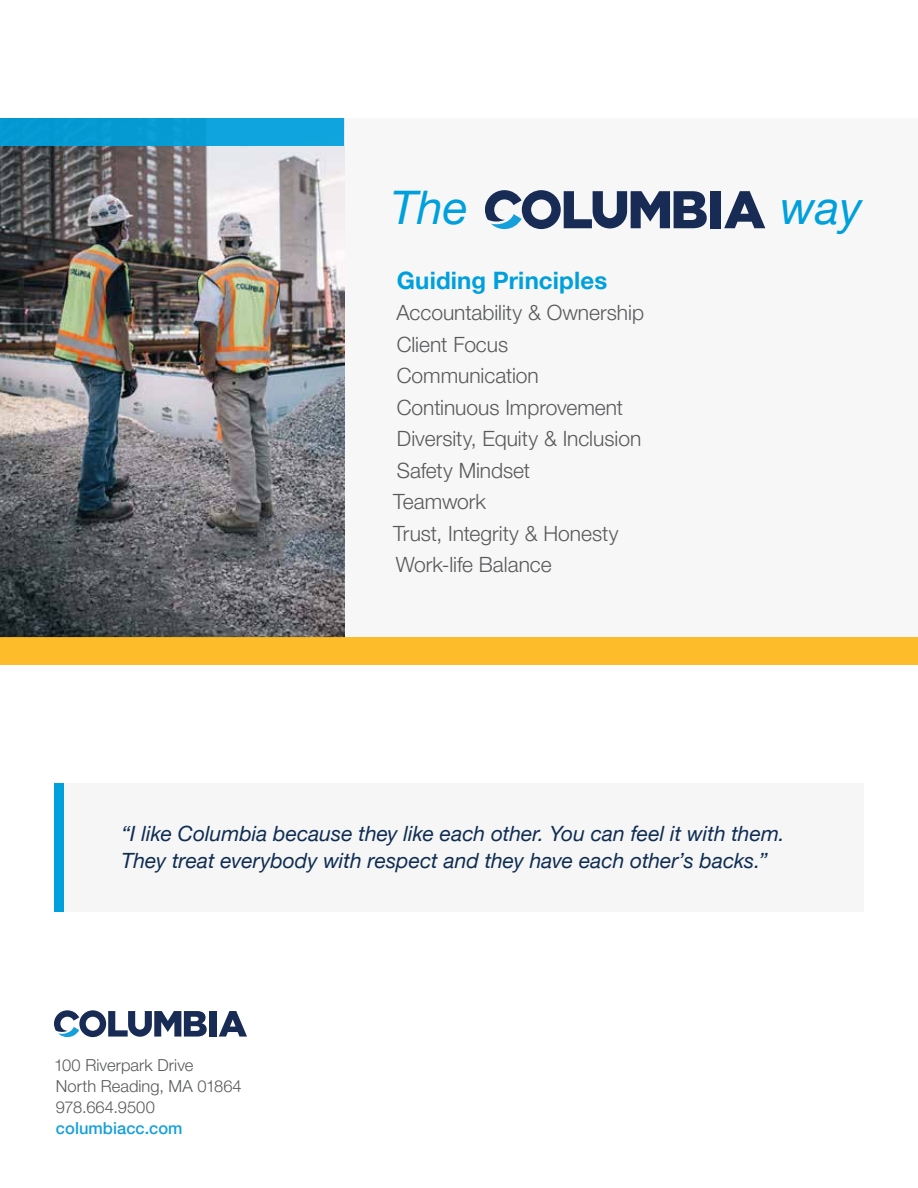
<style>
.page{position:relative;width:918px;height:1188px;background:#fff}
.page>*{position:absolute;margin:0;border:0;box-sizing:border-box;transform-origin:0 0}
.t1{font:italic 46.35px "Helvetica Neue LT Pro";color:#00a0dd}
.t2{font:700 24px "Helvetica Neue LT Pro";letter-spacing:.005em;color:#00a0dd}
.t3{font:300 21px/31.5px "Helvetica Neue LT Pro";color:#58595b}
.t4{font:italic 21px/27px "Helvetica Neue LT Pro";color:#0f2d52}
.t5{font:300 16.5px/21px "Helvetica Neue LT Pro";letter-spacing:.005em;color:#58595b}
.t6{font:500 16.5px "Helvetica Neue LT Pro";letter-spacing:.005em;color:#16a0db}
</style>
<div class="page">
<div style="left:209px;top:1011px;width:7px;height:26px;background:#172b55"></div>
<svg style="left:219px;top:1011px;width:28px;height:26px"></svg>
<svg style="left:54px;top:1010px;width:153px;height:27px"></svg>
<div style="left:54px;top:783px;width:810px;height:128px;background:#f6f6f6"></div>
<div style="left:54px;top:783px;width:10px;height:128px;background:#00a0dd"></div>
<div style="left:0;top:119px;width:918px;height:518px;background:#f7f7f7"></div>
<img style="left:0;top:146px;width:344px;height:491px">
<div style="left:0;top:637px;width:918px;height:27px;background:#fdbc2a"></div>
<div style="left:0;top:119px;width:344px;height:27px;background:#089cd5"></div>
<div style="left:710px;top:191px;width:11px;height:37px;background:#172b55"></div>
<svg style="left:724px;top:191px;width:41px;height:37px"></svg>
<svg style="left:485px;top:190px;width:222px;height:39px"></svg>
<h1 class="t1" style="left:391px;top:179px;width:79px">The</h1>
<h1 class="t1" style="left:780px;top:179px;width:83px">way</h1>
<p class="t2" style="left:397px;top:266px;width:212px">Guiding Principles</p>
<p class="t3" style="left:393px;top:297px;width:252px">Accountability &amp; Ownership<br>Client Focus<br>Communication<br>Continuous Improvement<br>Diversity, Equity &amp; Inclusion<br>Safety Mindset<br>Teamwork<br>Trust, Integrity &amp; Honesty<br>Work-life Balance</p>
<p class="t4" style="left:122px;top:820px;width:665px">“I like Columbia because they like each other. You can feel it with them.<br>They treat everybody with respect and they have each other’s backs.”</p>
<p class="t5" style="left:54px;top:1054px;width:189px">100 Riverpark Drive<br>North Reading, MA 01864<br>978.664.9500</p>
<p class="t6" style="left:56px;top:1118px;width:128px">columbiacc.com</p>
</div>
